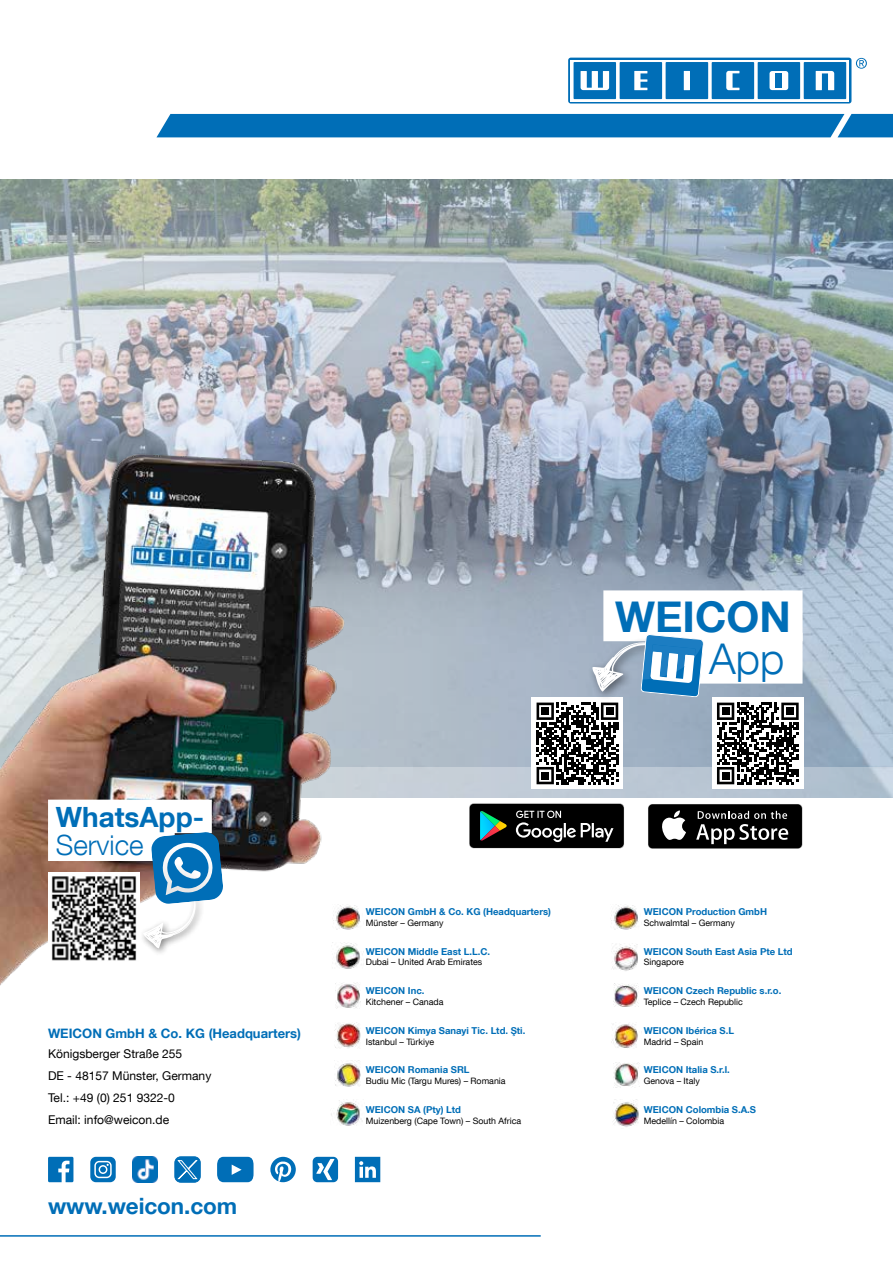
<style>
.page{position:relative;width:893px;height:1263px;background:#fff}
.page>*{position:absolute;margin:0;border:0;box-sizing:border-box;transform-origin:0 0}
.t1{font:700 42.3px "Helvetica Neue LT Com";color:#006eb7}
.t2{font:300 42.3px "Helvetica Neue LT Com";color:#006eb7}
.t3{font:700 27.9px "Helvetica Neue LT Com";color:#006eb7}
.t4{font:300 27.9px "Helvetica Neue LT Com";color:#006eb7}
.t5{font:700 22.5px "Helvetica Neue LT Com";letter-spacing:-.005em;color:#006eb7}
.t6{font:700 13.05px "Helvetica Neue LT Com";color:#006eb7}
.t7{font:12.15px/21.8px "Helvetica Neue LT Com";color:#000}
.t8{font:700 9.45px "Helvetica Neue LT Com";color:#006eb7}
.t9{font:8.85px "Helvetica Neue LT Com";color:#000}
</style>
<div class="page">
<img style="left:0;top:179px;width:893px;height:588px">
<svg style="left:470px;top:804px;width:153px;height:43px;background:#1f2524"></svg>
<div style="left:468px;top:802px;width:157px;height:47px;border:1px solid #fff;border-radius:5px"></div>
<div style="left:648px;top:804px;width:154px;height:44px;background:#000;border-radius:4px"></div>
<svg style="left:662px;top:810px;width:24px;height:30px"></svg>
<svg style="left:696px;top:811px;width:92px;height:33px"></svg>
<div style="left:647px;top:803px;width:157px;height:47px;border:1px solid #fff;border-radius:5px"></div>
<hr style="left:0;top:1235px;width:541px;height:2px;background:#006eb7">
<svg style="left:371px;top:767px;width:522px;height:31px;background:#bdc9d5"></svg>
<svg style="left:532px;top:698px;width:91px;height:91px"></svg>
<svg style="left:48px;top:1157px;width:25px;height:25px"></svg>
<svg style="left:217px;top:1157px;width:37px;height:25px"></svg>
<svg style="left:355px;top:1157px;width:25px;height:25px"></svg>
<svg style="left:90px;top:1157px;width:26px;height:25px"></svg>
<svg style="left:270px;top:1157px;width:26px;height:25px"></svg>
<svg style="left:313px;top:1157px;width:25px;height:25px"></svg>
<img style="left:133px;top:1157px;width:25px;height:25px">
<svg style="left:175px;top:1157px;width:25px;height:25px"></svg>
<div style="left:175px;top:1157px;width:25px;height:25px;border:1px solid #006eb7;border-radius:6px"></div>
<svg style="left:177px;top:1160px;width:21px;height:19px"></svg>
<div style="left:603px;top:590px;width:199px;height:51px;background:#fff"></div>
<div style="left:697px;top:633px;width:105px;height:51px;background:#fff"></div>
<svg style="left:537px;top:634px;width:167px;height:150px"></svg>
<div style="left:712px;top:698px;width:92px;height:91px;background:#fff"></div>
<svg style="left:717px;top:703px;width:82px;height:81px"></svg>
<div style="left:722px;top:707px;width:7px;height:8px;background:#000"></div>
<div style="left:786px;top:707px;width:8px;height:8px;background:#000"></div>
<div style="left:722px;top:772px;width:7px;height:7px;background:#000"></div>
<img style="left:611px;top:905px;width:28px;height:25px">
<img style="left:334px;top:1028px;width:27px;height:20px">
<img style="left:335px;top:1060px;width:26px;height:27px">
<img style="left:331px;top:1100px;width:32px;height:26px">
<img style="left:614px;top:983px;width:25px;height:24px">
<img style="left:612px;top:943px;width:26px;height:28px">
<img style="left:611px;top:1024px;width:27px;height:24px">
<img style="left:613px;top:1099px;width:26px;height:28px">
<img style="left:614px;top:1062px;width:26px;height:25px">
<svg style="left:856px;top:58px;width:11px;height:11px"></svg>
<svg style="left:568px;top:58px;width:283px;height:46px;fill:#006eb7"></svg>
<svg style="left:571px;top:60px;width:278px;height:41px"></svg>
<svg style="left:574px;top:62px;width:272px;height:37px"></svg>
<div style="left:776px;top:73px;width:6px;height:15px;background:#006eb7"></div>
<div style="left:156px;top:114px;width:737px;height:23px;background:#006eb7"></div>
<img style="left:0;top:391px;width:371px;height:637px">
<div style="left:48px;top:800px;width:164px;height:33px;background:#fff"></div>
<div style="left:48px;top:827px;width:127px;height:34px;background:#fff"></div>
<div style="left:139px;top:892px;width:66px;height:65px;background:#000;opacity:.5"></div>
<svg style="left:143px;top:831px;width:81px;height:117px"></svg>
<div style="left:48px;top:872px;width:92px;height:92px;background:#fff"></div>
<img style="left:51px;top:876px;width:86px;height:85px">
<h2 class="t3" style="left:56px;top:799px;width:150px">WhatsApp-</h2>
<h2 class="t4" style="left:56px;top:828px;width:89px">Service</h2>
<h3 class="t6" style="left:48px;top:1025px;width:255px">WEICON GmbH &amp; Co. KG (Headquarters)</h3>
<p class="t7" style="left:48px;top:1043px;width:165px">Königsberger Straße 255<br>DE - 48157 Münster, Germany<br>Tel.: +49 (0) 251 9322-0<br>Email: info@weicon.de</p>
<h3 class="t5" style="left:48px;top:1191px;width:191px">www.weicon.com</h3>
<h1 class="t1" style="left:615px;top:590px;width:177px">WEICON</h1>
<h1 class="t2" style="left:709px;top:633px;width:77px">App</h1>
<p class="t8" style="left:366px;top:906px;width:187px">WEICON GmbH &amp; Co. KG (Headquarters)</p>
<p class="t9" style="left:366px;top:917px;width:79px">Münster – Germany</p>
<p class="t8" style="left:366px;top:945px;width:126px">WEICON Middle East L.L.C.</p>
<p class="t9" style="left:366px;top:957px;width:118px">Dubai – United Arab Emirates</p>
<p class="t8" style="left:366px;top:985px;width:60px">WEICON Inc.</p>
<p class="t9" style="left:366px;top:996px;width:79px">Kitchener – Canada</p>
<p class="t8" style="left:366px;top:1024px;width:161px">WEICON Kimya Sanayi Tic. Ltd. Şti.</p>
<p class="t9" style="left:366px;top:1036px;width:70px">Istanbul – Türkiye</p>
<p class="t8" style="left:366px;top:1064px;width:105px">WEICON Romania SRL</p>
<p class="t9" style="left:366px;top:1075px;width:141px">Budiu Mic (Targu Mures) – Romania</p>
<p class="t8" style="left:366px;top:1103px;width:97px">WEICON SA (Pty) Ltd</p>
<p class="t9" style="left:366px;top:1115px;width:157px">Muizenberg (Cape Town) – South Africa</p>
<p class="t8" style="left:644px;top:906px;width:125px">WEICON Production GmbH</p>
<p class="t9" style="left:644px;top:917px;width:93px">Schwalmtal – Germany</p>
<p class="t8" style="left:644px;top:945px;width:150px">WEICON South East Asia Pte Ltd</p>
<p class="t9" style="left:644px;top:957px;width:42px">Singapore</p>
<p class="t8" style="left:644px;top:985px;width:139px">WEICON Czech Republic s.r.o.</p>
<p class="t9" style="left:644px;top:996px;width:101px">Teplice – Czech Republic</p>
<p class="t8" style="left:644px;top:1024px;width:92px">WEICON Ibérica S.L</p>
<p class="t9" style="left:644px;top:1036px;width:61px">Madrid – Spain</p>
<p class="t8" style="left:644px;top:1064px;width:88px">WEICON Italia S.r.l.</p>
<p class="t9" style="left:644px;top:1075px;width:58px">Genova – Italy</p>
<p class="t8" style="left:644px;top:1103px;width:114px">WEICON Colombia S.A.S</p>
<p class="t9" style="left:644px;top:1115px;width:82px">Medellín – Colombia</p>
</div>
